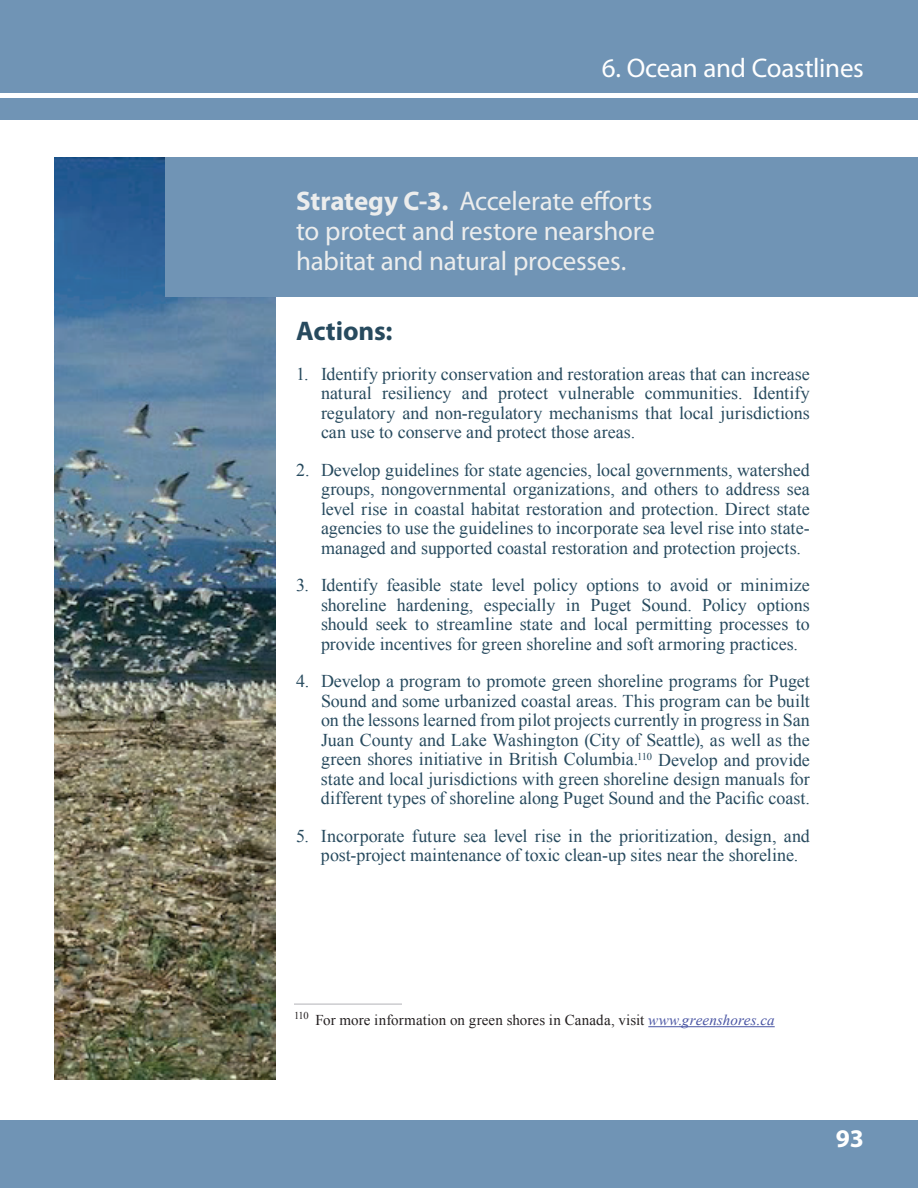
<style>
.page{position:relative;width:918px;height:1188px;background:#fff}
.page>*{position:absolute;margin:0;border:0;box-sizing:border-box;transform-origin:0 0}
.t1{font:27px/30px "Myriad Pro";letter-spacing:-.01em;color:#eceded;text-align:justify}
.t2{font:27px "Myriad Pro";letter-spacing:-.015em;color:#fff}
.t3{font:700 27px "Myriad Pro";letter-spacing:-.005em;color:#274a5e}
.t4{font:700 25.5px "Myriad Pro";color:#fff}
.t5{font:18px/19.5px "Times New Roman";color:#274a5e;text-align:justify}
.t6{font:15px "Times New Roman";letter-spacing:.005em;color:#231f20}
.s1{font-weight:700}
.s2{font-style:italic;color:#4854a3}
</style>
<div class="page">
<div style="left:0;top:0;width:918px;height:120px;background:#7094b5"></div>
<hr style="left:0;top:93px;width:918px;height:4px;background:#fff">
<div style="left:0;top:1120px;width:918px;height:68px;background:#7094b5"></div>
<img style="left:54px;top:157px;width:222px;height:923px">
<div style="left:165px;top:157px;width:753px;height:140px;background:#7094b5"></div>
<hr style="left:294px;top:1004px;width:108px;height:1px;background:#b2b3b7">
<hr style="left:648px;top:1026px;width:127px;height:1px;background:#4854a3">
<h1 class="t2" style="left:602px;top:52px;width:264px">6. Ocean and Coastlines</h1>
<h1 class="t1" style="left:296px;top:186px;width:360px"><span class="s1">Strategy C-3.</span> Accelerate efforts to protect and restore nearshore habitat and natural processes.</h1>
<h1 class="t3" style="left:296px;top:313px;width:98px">Actions:</h1>
<p class="t5" style="left:321px;top:364px;width:490px;text-indent:-25px">1. Identify priority conservation and restoration areas that can increase natural resiliency and protect vulnerable communities. Identify regulatory and non-regulatory mechanisms that local jurisdictions can use to conserve and protect those areas.</p>
<p class="t5" style="left:321px;top:460px;width:490px;text-indent:-25px">2. Develop guidelines for state agencies, local governments, watershed groups, nongovernmental organizations, and others to address sea level rise in coastal habitat restoration and protection. Direct state agencies to use the guidelines to incorporate sea level rise into state&shy;managed and supported coastal restoration and protection projects.</p>
<p class="t5" style="left:321px;top:575px;width:490px;text-indent:-25px">3. Identify feasible state level policy options to avoid or minimize shoreline hardening, especially in Puget Sound. Policy options should seek to streamline state and local permitting processes to provide incentives for green shoreline and soft armoring practices.</p>
<p class="t5" style="left:321px;top:671px;width:490px;text-indent:-25px">4. Develop a program to promote green shoreline programs for Puget Sound and some urbanized coastal areas. This program can be built on the lessons learned from pilot projects currently in progress in San Juan County and Lake Washington (City of Seattle), as well as the green shores initiative in British Columbia.<sup>110</sup> Develop and provide state and local jurisdictions with green shoreline design manuals for different types of shoreline along Puget Sound and the Pacific coast.</p>
<p class="t5" style="left:321px;top:826px;width:490px;text-indent:-25px">5. Incorporate future sea level rise in the prioritization, design, and post-project maintenance of toxic clean-up sites near the shoreline.</p>
<p class="t6" style="left:294px;top:1010px;width:482px"><sup>110</sup> For more information on green shores in Canada, visit <span class="s2">www.greenshores.ca</span></p>
<h2 class="t4" style="left:836px;top:1122px;width:30px">93</h2>
</div>
